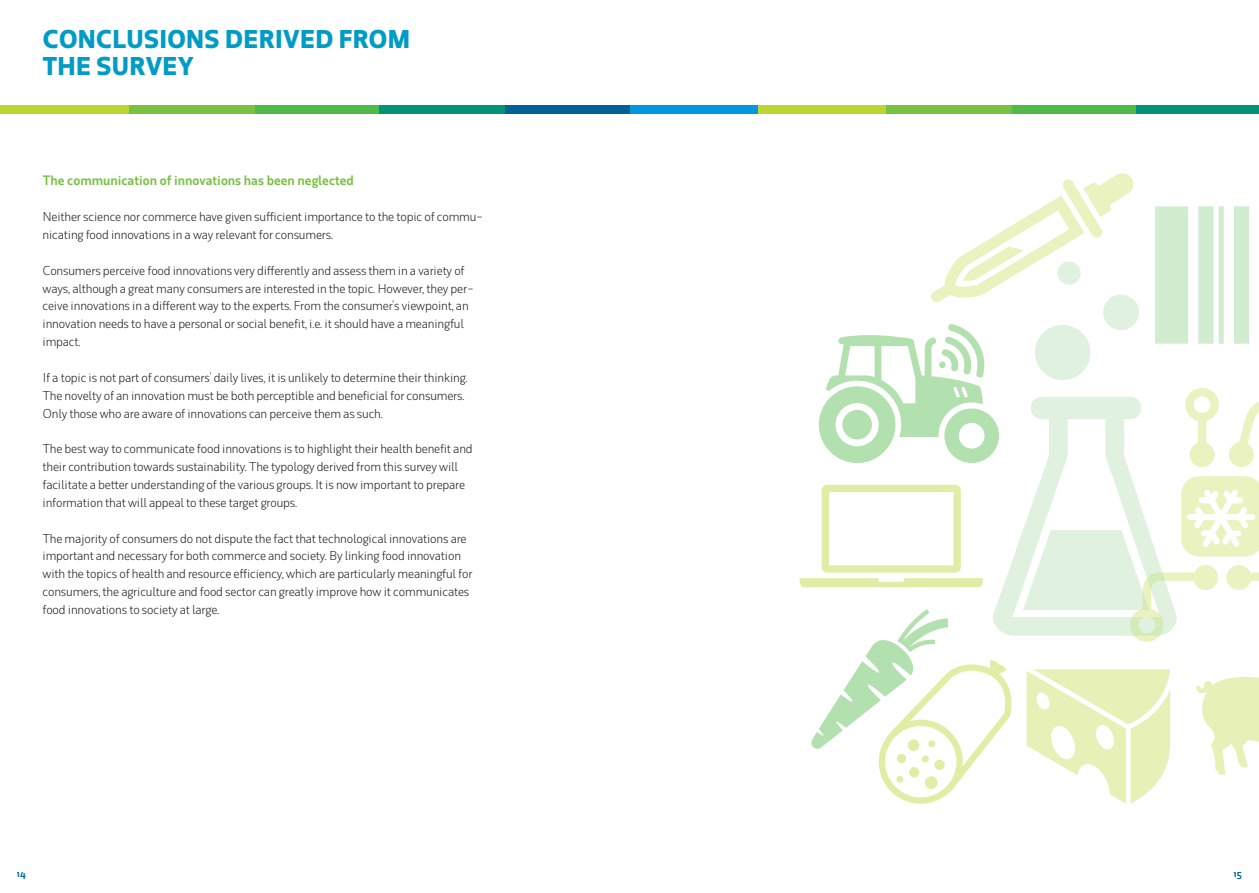
<style>
.page{position:relative;width:1259px;height:893px;background:#fff}
.page>*{position:absolute;margin:0;border:0;box-sizing:border-box;transform-origin:0 0}
.t1{font:700 24px/27.2px "Rum Sans";letter-spacing:.015em;color:#009cc5}
.t2{font:600 12.75px "Rum Sans";color:#79c142}
.t3{font:300 12px/17.9px "Rum Sans";letter-spacing:-.01em;color:#231f20}
.t4{font:600 9.75px "Rum Sans";color:#006294}
</style>
<div class="page">
<div style="left:505px;top:105px;width:125px;height:9px;background:#006294"></div>
<div style="left:254px;top:105px;width:125px;height:9px;background:#51b948"></div>
<div style="left:379px;top:105px;width:126px;height:9px;background:#009378"></div>
<div style="left:0;top:105px;width:129px;height:9px;background:#bcd533"></div>
<div style="left:129px;top:105px;width:125px;height:9px;background:#79c142"></div>
<div style="left:630px;top:105px;width:128px;height:9px;background:#09d"></div>
<div style="left:1011px;top:105px;width:125px;height:9px;background:#51b948"></div>
<div style="left:1136px;top:105px;width:123px;height:9px;background:#009378"></div>
<div style="left:758px;top:105px;width:128px;height:9px;background:#bcd533"></div>
<div style="left:886px;top:105px;width:125px;height:9px;background:#79c142"></div>
<svg style="left:799px;top:173px;width:460px;height:631px"></svg>
<h1 class="t1" style="left:43px;top:25px;width:369px">CONCLUSIONS DERIVED FROM<br>THE SURVEY</h1>
<p class="t2" style="left:43px;top:173px;width:313px">The communication of innovations has been neglected</p>
<p class="t3" style="left:43px;top:208px;width:442px">Neither science nor commerce have given sufficient importance to the topic of commu&shy;nicating food innovations in a way relevant for consumers.</p>
<p class="t3" style="left:43px;top:261px;width:433px">Consumers perceive food innovations very differently and assess them in a variety of ways, although a great many consumers are interested in the topic. However, they per&shy;ceive innovations in a different way to the experts. From the consumer's viewpoint, an innovation needs to have a personal or social benefit, i.e. it should have a meaningful impact.</p>
<p class="t3" style="left:43px;top:368px;width:426px">If a topic is not part of consumers' daily lives, it is unlikely to determine their thinking.<br>The novelty of an innovation must be both perceptible and beneficial for consumers.<br>Only those who are aware of innovations can perceive them as such.</p>
<p class="t3" style="left:43px;top:440px;width:431px">The best way to communicate food innovations is to highlight their health benefit and their contribution towards sustainability. The typology derived from this survey will facilitate a better understanding of the various groups. It is now important to prepare information that will appeal to these target groups.</p>
<p class="t3" style="left:43px;top:529px;width:431px">The majority of consumers do not dispute the fact that technological innovations are important and necessary for both commerce and society. By linking food innovation with the topics of health and resource efficiency, which are particularly meaningful for consumers, the agriculture and food sector can greatly improve how it communicates food innovations to society at large.</p>
<p class="t4" style="left:17px;top:867px;width:10px">14</p>
<p class="t4" style="left:1233px;top:867px;width:10px">15</p>
</div>
